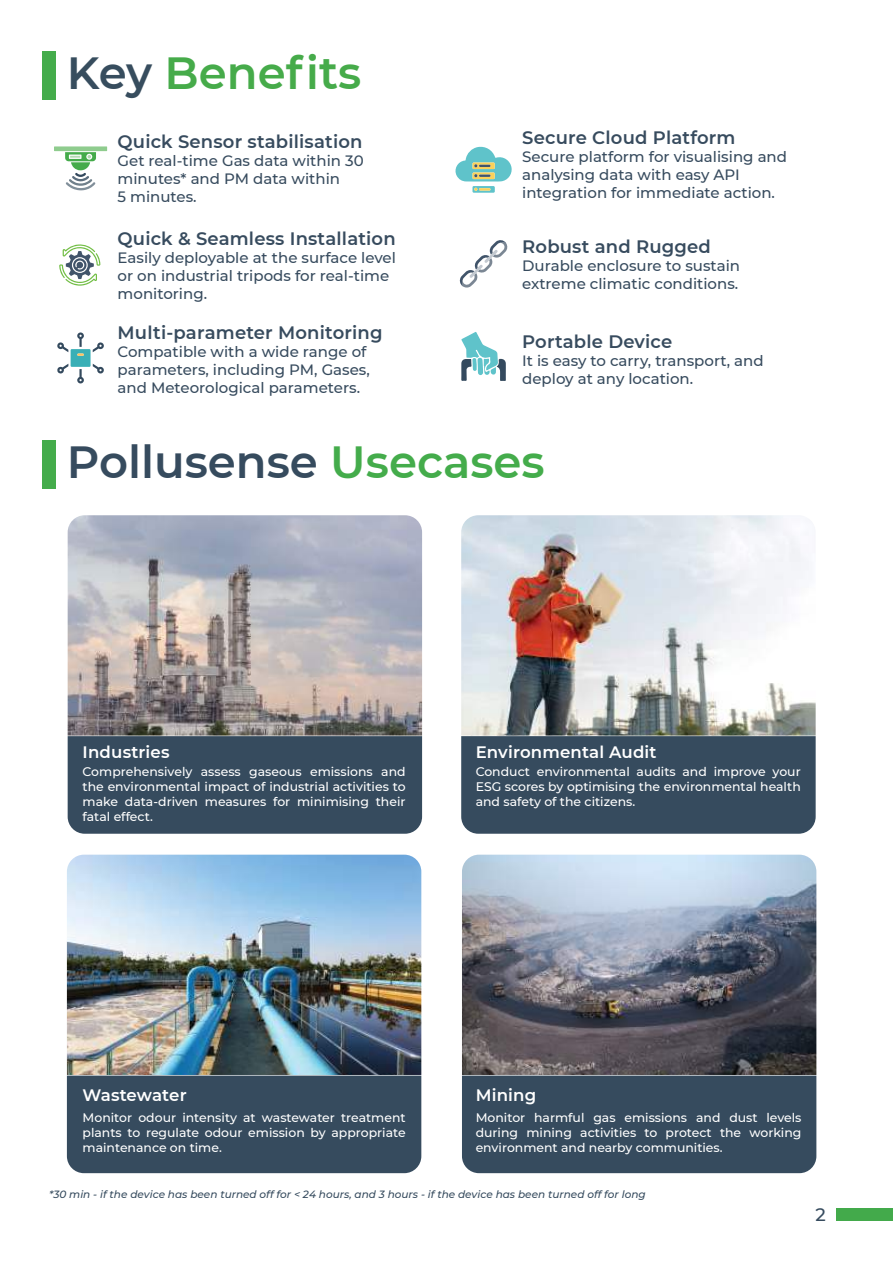
<style>
.page{position:relative;width:893px;height:1263px;background:#fff}
.page>*{position:absolute;margin:0;border:0;box-sizing:border-box;transform-origin:0 0}
.t1{font:600 45px "Montserrat";color:#364b5e}
.t2{font:600 45px "Montserrat";color:#46ab4a}
.t3{font:600 18px "Montserrat";letter-spacing:.01em;color:#374b5e}
.t4{font:500 18px "Montserrat";color:#364b5e}
.t5{font:600 16.5px "Montserrat";letter-spacing:.01em;color:#fff}
.t6{font:500 15px/18px "Montserrat";color:#374b5e}
.t7{font:500 12.45px/14.9px "Montserrat";color:#fff;text-align:justify}
.t8{font:italic 500 10.5px "Montserrat";color:#364b5e}
.s1{color:#374d5e}
.s2{color:#44ac4b}
</style>
<div class="page">
<svg style="left:57px;top:332px;width:47px;height:52px"></svg>
<div style="left:836px;top:1208px;width:57px;height:13px;background:#43aa4b"></div>
<div style="left:461px;top:736px;width:355px;height:98px;background:#364b5e"></div>
<img style="left:68px;top:515px;width:354px;height:220px">
<img style="left:461px;top:515px;width:355px;height:220px">
<div style="left:68px;top:736px;width:354px;height:98px;background:#364b5e"></div>
<img style="left:462px;top:855px;width:354px;height:220px">
<img style="left:67px;top:855px;width:354px;height:220px">
<div style="left:462px;top:1075px;width:354px;height:98px;background:#364b5e"></div>
<div style="left:67px;top:1075px;width:354px;height:98px;background:#364b5e"></div>
<svg style="left:54px;top:146px;width:53px;height:44px"></svg>
<svg style="left:59px;top:244px;width:41px;height:42px"></svg>
<div style="left:42px;top:51px;width:13px;height:49px;background:#44ac4b"></div>
<div style="left:42px;top:440px;width:13px;height:48px;background:#44ac4b"></div>
<svg style="left:455px;top:146px;width:57px;height:47px"></svg>
<svg style="left:459px;top:240px;width:49px;height:48px"></svg>
<svg style="left:461px;top:332px;width:45px;height:49px"></svg>
<h1 class="t2" style="left:67px;top:41px;width:296px"><span class="s1">Key</span> Benefits</h1>
<h2 class="t3" style="left:118px;top:129px;width:246px">Quick Sensor stabilisation</h2>
<p class="t6" style="left:118px;top:152px;width:248px">Get real-time Gas data within 30 minutes* and PM data within<br>5 minutes.</p>
<h2 class="t3" style="left:118px;top:225px;width:280px">Quick &amp; Seamless Installation</h2>
<p class="t6" style="left:118px;top:249px;width:280px">Easily deployable at the surface level or on industrial tripods for real-time monitoring.</p>
<h2 class="t3" style="left:118px;top:325px;width:266px">Multi-parameter Monitoring</h2>
<p class="t6" style="left:118px;top:343px;width:254px">Compatible with a wide range of parameters, including PM, Gases, and Meteorological parameters.</p>
<h2 class="t3" style="left:522px;top:124px;width:215px">Secure Cloud Platform</h2>
<p class="t6" style="left:522px;top:148px;width:266px">Secure platform for visualising and analysing data with easy API integration for immediate action.</p>
<h2 class="t3" style="left:522px;top:239px;width:190px">Robust and Rugged</h2>
<p class="t6" style="left:522px;top:258px;width:219px">Durable enclosure to sustain extreme climatic conditions.</p>
<h2 class="t3" style="left:522px;top:328px;width:152px">Portable Device</h2>
<p class="t6" style="left:522px;top:352px;width:243px">It is easy to carry, transport, and deploy at any location.</p>
<h1 class="t1" style="left:67px;top:443px;width:479px">Pollusense <span class="s2">Usecases</span></h1>
<h3 class="t5" style="left:83px;top:745px;width:88px">Industries</h3>
<p class="t7" style="left:83px;top:765px;width:325px">Comprehensively assess gaseous emissions and the environmental impact of industrial activities to make data-driven measures for minimising their fatal effect.</p>
<h3 class="t5" style="left:476px;top:745px;width:182px">Environmental Audit</h3>
<p class="t7" style="left:476px;top:765px;width:327px">Conduct environmental audits and improve your ESG scores by optimising the environmental health and safety of the citizens.</p>
<h3 class="t5" style="left:83px;top:1084px;width:106px">Wastewater</h3>
<p class="t7" style="left:83px;top:1111px;width:325px">Monitor odour intensity at wastewater treatment plants to regulate odour emission by appropriate maintenance on time.</p>
<h3 class="t5" style="left:476px;top:1089px;width:62px">Mining</h3>
<p class="t7" style="left:476px;top:1111px;width:327px">Monitor harmful gas emissions and dust levels during mining activities to protect the working environment and nearby communities.</p>
<p class="t8" style="left:49px;top:1190px;width:598px">*30 min - if the device has been turned off for &lt; 24 hours, and 3 hours - if the device has been turned off for long</p>
<h2 class="t4" style="left:816px;top:1206px;width:12px">2</h2>
</div>
